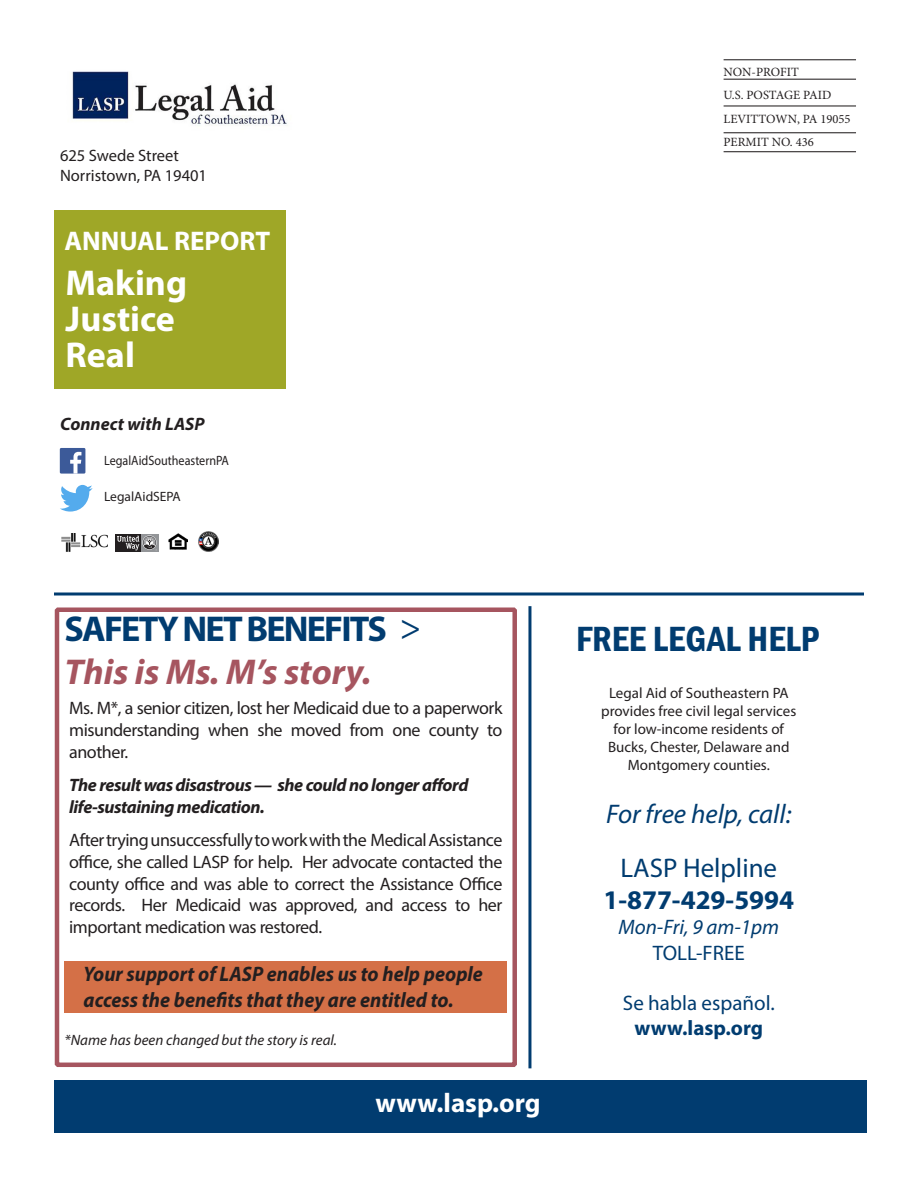
<style>
.page{position:relative;width:918px;height:1188px;background:#fff}
.page>*{position:absolute;margin:0;border:0;box-sizing:border-box;transform-origin:0 0}
.t1{font:700 36px "Myriad Pro";letter-spacing:-.05em;color:#013c70}
.t2{font:italic 700 36px "Myriad Pro";color:#a6555f}
.t3{font:700 36px "Myriad Pro";color:#fff}
.t4{font:600 condensed 36px "Franklin Gothic";color:#013c70}
.t5{font:700 27px "Myriad Pro";color:#fff}
.t6{font:italic 27px "Myriad Pro";color:#013c70}
.t7{font:700 27px "Myriad Pro";color:#013c70}
.t8{font:27px "Myriad Pro";color:#013c70}
.t9{font:italic 700 21px/25.2px "Myriad Pro";color:#231f20;scale:.95 1}
.t10{font:21px "Myriad Pro";color:#013c70}
.t11{font:italic 21px "Myriad Pro";color:#013c70}
.t12{font:700 21px "Myriad Pro";color:#013c70}
.t13{font:18px/21.6px "Myriad Pro";letter-spacing:-.025em;color:#231f20;text-align:justify}
.t14{font:italic 700 18px "Myriad Pro";letter-spacing:-.025em;color:#231f20}
.t15{font:italic 700 18px "Myriad Pro";color:#231f20}
.t16{font:16.5px "Myriad Pro";color:#231f20}
.t17{font:15px "Myriad Pro";color:#231f20}
.t18{font:italic 15px "Myriad Pro";color:#231f20}
.t19{font:13.5px "Myriad Pro";color:#231f20;scale:.9 1}
.t20{font:13.5px "Myriad Pro";color:#231f20}
.t21{font:12.6px "Minion Pro";color:#231f20}
.s1{font-weight:400}
</style>
<div class="page">
<div style="left:55px;top:608px;width:462px;height:459px;background:#fff;border:4px solid #a6555f"></div>
<div style="left:55px;top:1081px;width:812px;height:52px;background:#013c70"></div>
<img style="left:72px;top:71px;width:215px;height:55px">
<svg style="left:54px;top:592px;width:810px;height:4px;background:#406c93"></svg>
<hr style="left:528px;top:606px;width:3px;height:462px;background:#013c70">
<hr style="left:724px;top:59px;width:132px;height:1px;background:#231f20">
<hr style="left:724px;top:79px;width:132px;height:1px;background:#231f20">
<hr style="left:724px;top:105px;width:132px;height:1px;background:#231f20">
<hr style="left:724px;top:132px;width:132px;height:1px;background:#231f20">
<hr style="left:724px;top:151px;width:132px;height:1px;background:#231f20">
<div style="left:54px;top:210px;width:231px;height:179px;background:#9fa727"></div>
<div style="left:60px;top:448px;width:25px;height:26px;background:#3c5a99"></div>
<svg style="left:70px;top:452px;width:11px;height:22px"></svg>
<svg style="left:60px;top:485px;width:33px;height:27px"></svg>
<svg style="left:115px;top:534px;width:44px;height:18px"></svg>
<svg style="left:141px;top:534px;width:17px;height:18px"></svg>
<div style="left:116px;top:534px;width:25px;height:18px;background:#231f20"></div>
<svg style="left:117px;top:536px;width:40px;height:14px"></svg>
<img style="left:168px;top:533px;width:19px;height:16px">
<img style="left:61px;top:533px;width:46px;height:19px">
<img style="left:199px;top:531px;width:20px;height:20px">
<div style="left:64px;top:961px;width:443px;height:52px;background:#d47047"></div>
<p class="t16" style="left:60px;top:146px;width:120px">625 Swede Street</p>
<p class="t16" style="left:60px;top:166px;width:149px">Norristown, PA 19401</p>
<p class="t5" style="left:65px;top:223px;width:207px">ANNUAL REPORT</p>
<p class="t3" style="left:66px;top:259px;width:123px">Making</p>
<p class="t3" style="left:66px;top:295px;width:111px">Justice</p>
<p class="t3" style="left:66px;top:331px;width:71px">Real</p>
<p class="t15" style="left:60px;top:412px;width:146px">Connect with LASP</p>
<p class="t19" style="left:104px;top:452px;width:140px">LegalAidSoutheasternPA</p>
<p class="t20" style="left:104px;top:488px;width:78px">LegalAidSEPA</p>
<p class="t21" style="left:724px;top:63px;width:77px">NON-PROFIT</p>
<p class="t21" style="left:724px;top:87px;width:109px">U.S. POSTAGE PAID</p>
<p class="t21" style="left:724px;top:110px;width:129px">LEVITTOWN, PA 19055</p>
<p class="t21" style="left:724px;top:134px;width:92px">PERMIT NO. 436</p>
<p class="t1" style="left:65px;top:605px;width:358px">SAFETY NET BENEFITS <span class="s1">&gt;</span></p>
<p class="t2" style="left:65px;top:648px;width:308px">This is Ms. M’s story.</p>
<p class="t13" style="left:69px;top:697px;width:435px">Ms. M*, a senior citizen, lost her Medicaid due to a paperwork misunderstanding when she moved from one county to another.</p>
<p class="t14" style="left:69px;top:774px;width:401px">The result was disastrous — she could no longer afford</p>
<p class="t14" style="left:69px;top:795px;width:197px">life-sustaining medication.</p>
<p class="t13" style="left:69px;top:829px;width:435px">After trying unsuccessfully to work with the Medical Assistance office, she called LASP for help. Her advocate contacted the county office and was able to correct the Assistance Office records. Her Medicaid was approved, and access to her important medication was restored.</p>
<p class="t9" style="left:84px;top:961px;width:422px">Your support of LASP enables us to help people access the benefits that they are entitled to.</p>
<p class="t18" style="left:65px;top:1030px;width:274px">*Name has been changed but the story is real.</p>
<p class="t5" style="left:375px;top:1086px;width:167px">www.lasp.org</p>
<p class="t4" style="left:576px;top:615px;width:245px">FREE LEGAL HELP</p>
<p class="t17" style="left:609px;top:684px;width:181px">Legal Aid of Southeastern PA</p>
<p class="t17" style="left:601px;top:702px;width:197px">provides free civil legal services</p>
<p class="t17" style="left:614px;top:720px;width:172px">for low-income residents of</p>
<p class="t17" style="left:608px;top:738px;width:183px">Bucks, Chester, Delaware and</p>
<p class="t17" style="left:628px;top:756px;width:143px">Montgomery counties.</p>
<p class="t6" style="left:606px;top:797px;width:187px">For free help, call:</p>
<p class="t8" style="left:620px;top:851px;width:158px">LASP Helpline</p>
<p class="t7" style="left:603px;top:882px;width:192px">1-877-429-5994</p>
<p class="t11" style="left:618px;top:914px;width:162px">Mon-Fri, 9 am-1pm</p>
<p class="t10" style="left:653px;top:940px;width:93px">TOLL-FREE</p>
<p class="t10" style="left:623px;top:990px;width:153px">Se habla español.</p>
<p class="t12" style="left:635px;top:1014px;width:130px">www.lasp.org</p>
</div>
